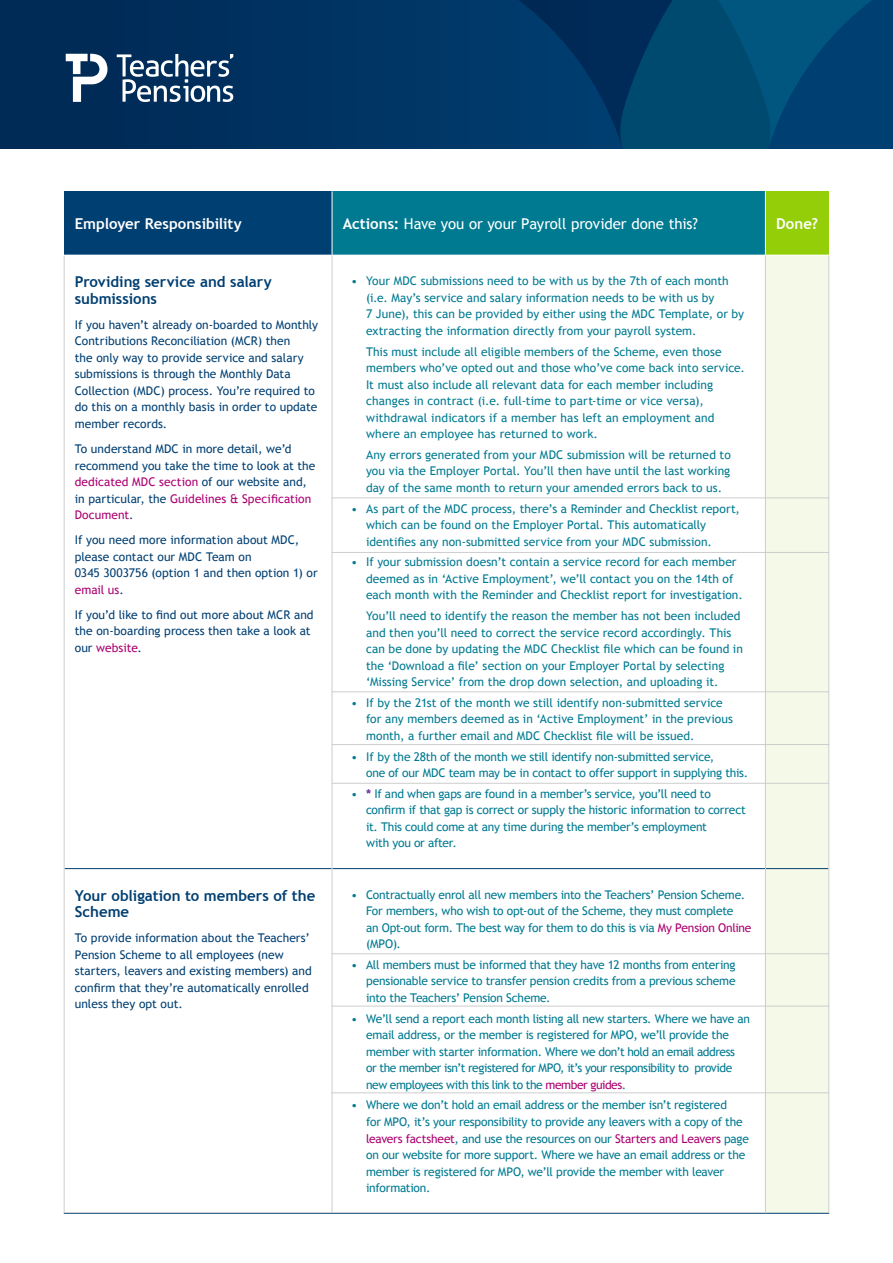
<style>
.page{position:relative;width:893px;height:1263px;background:#fff}
.page>*{position:absolute;margin:0;border:0;box-sizing:border-box;transform-origin:0 0}
.t1{font:700 15px/16.5px "Trebuchet MS";color:#003f72}
.t2{font:15px "Trebuchet MS";letter-spacing:-.005em;color:#fff}
.t3{font:700 15px "Trebuchet MS";color:#fff}
.t4{font:12px/16.5px "Trebuchet MS";letter-spacing:-.005em;color:#007a91}
.t5{font:12px/16.5px "Trebuchet MS";letter-spacing:.005em;color:#003f72}
.t6{font:12px/16.5px "Trebuchet MS";letter-spacing:-.025em;color:#007a91}
.s1{font-weight:700}
.s2{color:#ac0070}
.s3{font-weight:700;color:#702e99}
</style>
<div class="page">
<svg style="left:0;top:0;width:893px;height:149px;background:#003866"></svg>
<svg style="left:66px;top:54px;width:41px;height:48px"></svg>
<svg style="left:117px;top:54px;width:116px;height:48px"></svg>
<div style="left:64px;top:191px;width:268px;height:64px;background:#003f72"></div>
<div style="left:332px;top:191px;width:433px;height:64px;background:#007a91"></div>
<div style="left:765px;top:191px;width:64px;height:64px;background:#94ce09"></div>
<div style="left:766px;top:256px;width:62px;height:957px;background:#f4fae7"></div>
<hr style="left:332px;top:191px;width:1px;height:64px;background:#fff">
<hr style="left:765px;top:191px;width:1px;height:64px;background:#fff">
<hr style="left:65px;top:868px;width:267px;height:1px;background:#003f72">
<hr style="left:64px;top:1213px;width:268px;height:1px;background:#003f72">
<hr style="left:332px;top:868px;width:433px;height:1px;background:#003f72">
<hr style="left:332px;top:1213px;width:433px;height:1px;background:#003f72">
<hr style="left:766px;top:868px;width:62px;height:1px;background:#003f72">
<hr style="left:765px;top:1213px;width:64px;height:1px;background:#003f72">
<hr style="left:64px;top:255px;width:1px;height:614px;background:#cdcdcd">
<hr style="left:64px;top:869px;width:1px;height:344px;background:#cdcdcd">
<hr style="left:332px;top:255px;width:1px;height:614px;background:#cdcdcd">
<hr style="left:332px;top:869px;width:1px;height:344px;background:#cdcdcd">
<hr style="left:765px;top:255px;width:1px;height:614px;background:#cdcdcd">
<hr style="left:765px;top:869px;width:1px;height:344px;background:#cdcdcd">
<hr style="left:828px;top:255px;width:1px;height:614px;background:#cdcdcd">
<hr style="left:828px;top:869px;width:1px;height:344px;background:#cdcdcd">
<hr style="left:332px;top:497px;width:497px;height:1px;background:#cdcdcd">
<hr style="left:332px;top:552px;width:497px;height:1px;background:#cdcdcd">
<hr style="left:332px;top:691px;width:497px;height:1px;background:#cdcdcd">
<hr style="left:332px;top:783px;width:497px;height:1px;background:#cdcdcd">
<hr style="left:332px;top:744px;width:497px;height:1px;background:#cdcdcd">
<hr style="left:332px;top:953px;width:497px;height:1px;background:#cdcdcd">
<hr style="left:332px;top:1006px;width:497px;height:1px;background:#cdcdcd">
<hr style="left:332px;top:1092px;width:497px;height:1px;background:#cdcdcd">
<p class="t3" style="left:75px;top:214px;width:168px">Employer Responsibility</p>
<p class="t2" style="left:343px;top:215px;width:357px"><span class="s1">Actions:</span> Have you or your Payroll provider done this?</p>
<p class="t3" style="left:776px;top:214px;width:43px">Done?</p>
<p class="t1" style="left:75px;top:274px;width:199px">Providing service and salary submissions</p>
<p class="t5" style="left:75px;top:317px;width:245px">If you haven’t already on-boarded to Monthly Contributions Reconciliation (MCR) then<br>the only way to provide service and salary submissions is through the Monthly Data Collection (MDC) process. You’re required to do this on a monthly basis in order to update member records.</p>
<p class="t5" style="left:75px;top:441px;width:242px">To understand MDC in more detail, we’d recommend you take the time to look at the <span class="s2">dedicated MDC section</span> of our website and, in particular, the <span class="s2">Guidelines &amp; Specification Document</span>.</p>
<p class="t5" style="left:75px;top:532px;width:244px">If you need more information about MDC, please contact our MDC Team on<br>0345 3003756 (option 1 and then option 1) or <span class="s2">email us</span>.</p>
<p class="t5" style="left:75px;top:606px;width:240px">If you’d like to find out more about MCR and the on-boarding process then take a look at our <span class="s2">website</span>.</p>
<p class="t1" style="left:75px;top:887px;width:242px">Your obligation to members of the<br>Scheme</p>
<p class="t5" style="left:75px;top:930px;width:238px">To provide information about the Teachers’ Pension Scheme to all employees (new starters, leavers and existing members) and confirm that they’re automatically enrolled unless they opt out.</p>
<p class="t4" style="left:366px;top:273px;width:380px;text-indent:-15px">• Your MDC submissions need to be with us by the 7th of each month (i.e. May’s service and salary information needs to be with us by<br>7 June), this can be provided by either using the MDC Template, or by extracting the information directly from your payroll system.</p>
<p class="t4" style="left:366px;top:343px;width:380px">This must include all eligible members of the Scheme, even those members who’ve opted out and those who’ve come back into service.<br>It must also include all relevant data for each member including changes in contract (i.e. full-time to part-time or vice versa), withdrawal indicators if a member has left an employment and where an employee has returned to work.</p>
<p class="t4" style="left:366px;top:446px;width:366px;text-align:justify">Any errors generated from your MDC submission will be returned to you via the Employer Portal. You’ll then have until the last working day of the same month to return your amended errors back to us.</p>
<p class="t4" style="left:366px;top:500px;width:375px;text-indent:-15px">• As part of the MDC process, there’s a Reminder and Checklist report, which can be found on the Employer Portal. This automatically identifies any non-submitted service from your MDC submission.</p>
<p class="t4" style="left:366px;top:554px;width:378px;text-indent:-15px">• If your submission doesn’t contain a service record for each member deemed as in ‘Active Employment’, we’ll contact you on the 14th of each month with the Reminder and Checklist report for investigation.</p>
<p class="t4" style="left:366px;top:608px;width:378px">You’ll need to identify the reason the member has not been included and then you’ll need to correct the service record accordingly. This can be done by updating the MDC Checklist file which can be found in the ‘Download a file’ section on your Employer Portal by selecting ‘Missing Service’ from the drop down selection, and uploading it.</p>
<p class="t4" style="left:366px;top:694px;width:368px;text-indent:-15px">• If by the 21st of the month we still identify non-submitted service for any members deemed as in ‘Active Employment’ in the previous month, a further email and MDC Checklist file will be issued.</p>
<p class="t4" style="left:366px;top:748px;width:384px;text-indent:-15px">• If by the 28th of the month we still identify non-submitted service,<br>one of our MDC team may be in contact to offer support in supplying this.</p>
<p class="t4" style="left:366px;top:785px;width:381px;text-indent:-15px">• <span class="s3">*</span> If and when gaps are found in a member’s service, you’ll need to confirm if that gap is correct or supply the historic information to correct it. This could come at any time during the member’s employment<br>with you or after.</p>
<p class="t4" style="left:366px;top:886px;width:387px;text-indent:-15px">• Contractually enrol all new members into the Teachers’ Pension Scheme.<br>For members, who wish to opt-out of the Scheme, they must complete<br>an Opt-out form. The best way for them to do this is via <span class="s2">My Pension Online </span>(MPO).</p>
<p class="t4" style="left:366px;top:957px;width:371px;text-align:justify;text-indent:-15px">• All members must be informed that they have 12 months from entering pensionable service to transfer pension credits from a previous scheme into the Teachers’ Pension Scheme.</p>
<p class="t6" style="left:366px;top:1010px;width:385px;text-indent:-15px">• We’ll send a report each month listing all new starters. Where we have an email address, or the member is registered for MPO, we’ll provide the member with starter information. Where we don’t hold an email address<br>or the member isn’t registered for MPO, it’s your responsibility to provide new employees with this link to the <span class="s2">member guides</span>.</p>
<p class="t4" style="left:366px;top:1097px;width:384px;text-indent:-15px">• Where we don’t hold an email address or the member isn’t registered<br>for MPO, it’s your responsibility to provide any leavers with a copy of the <span class="s2">leavers factsheet</span>, and use the resources on our <span class="s2">Starters and Leavers</span> page on our website for more support. Where we have an email address or the member is registered for MPO, we’ll provide the member with leaver information.</p>
</div>
